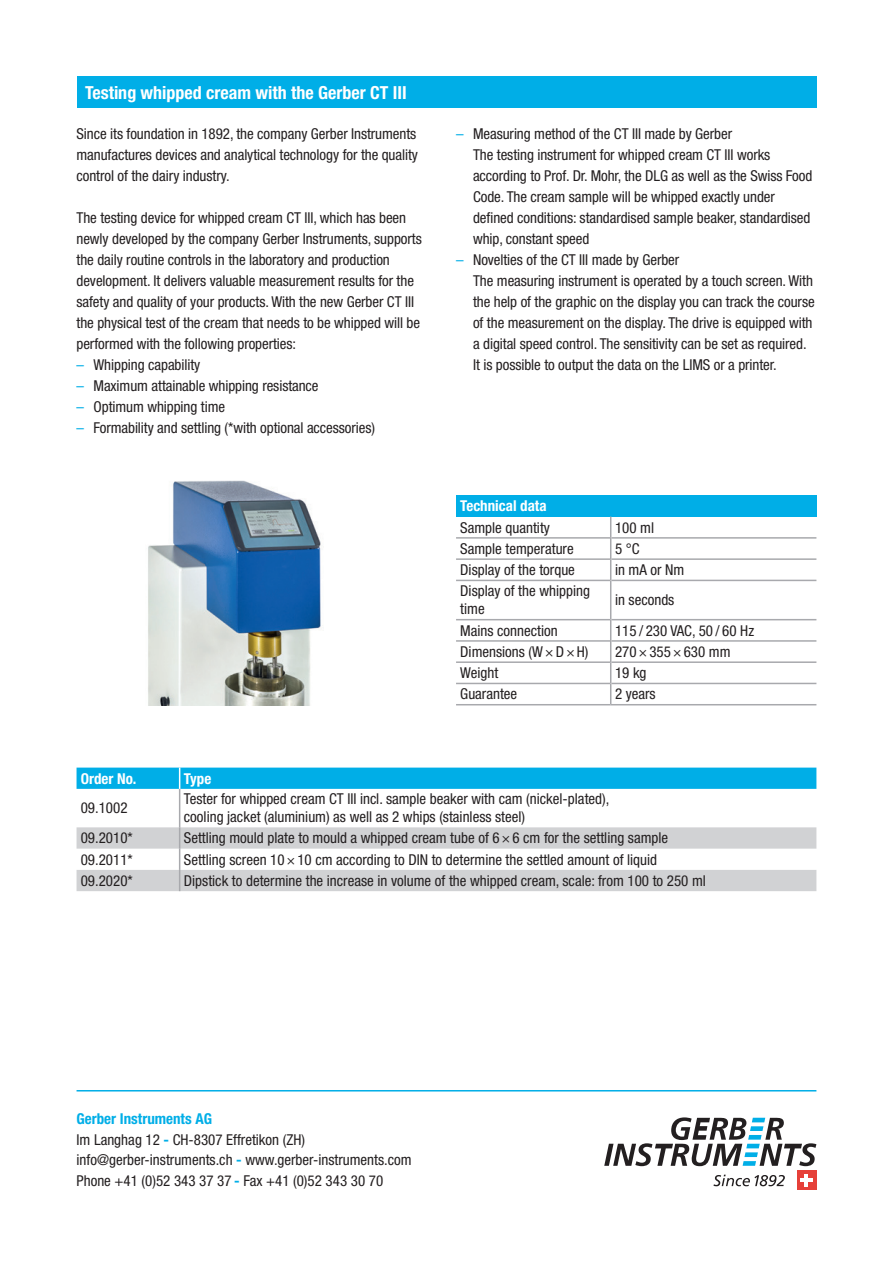
<style>
.page{position:relative;width:893px;height:1263px;background:#fff}
.page>*{position:absolute;margin:0;border:0;box-sizing:border-box;transform-origin:0 0}
.ZW{font:700 condensed 18px "Helvetica Neue LT Std";color:#fff}
.ZW-2{font:condensed 15px/21px "Helvetica Neue LT Std";letter-spacing:-.005em;color:#231f20}
.Grundtext{font:condensed 15px/18px "Helvetica Neue LT Std";color:#231f20}
.Tabellen_Text{font:condensed 15px/18px "Helvetica Neue LT Std";color:#231f20}
.Tabellen_Text-2{font:700 condensed 15px "Helvetica Neue LT Std";color:#fff}
.Grundtext_fett{font:700 condensed 15px "Helvetica Neue LT Std";color:#00aee7}
.s1{color:#00aee7}
.s2{font-weight:700;color:#00aee7}
</style>
<div class="page">
<img style="left:148px;top:480px;width:173px;height:226px">
<div style="left:77px;top:77px;width:739px;height:31px;background:#00aee7"></div>
<div style="left:456px;top:495px;width:360px;height:22px;background:#00aee7"></div>
<hr style="left:456px;top:537px;width:154px;height:2px;background:#a8a9ad">
<hr style="left:456px;top:558px;width:154px;height:2px;background:#a8a9ad">
<hr style="left:456px;top:580px;width:154px;height:1px;background:#a8a9ad">
<hr style="left:456px;top:619px;width:154px;height:1px;background:#a8a9ad">
<hr style="left:456px;top:640px;width:154px;height:2px;background:#a8a9ad">
<hr style="left:456px;top:661px;width:154px;height:2px;background:#a8a9ad">
<hr style="left:456px;top:683px;width:154px;height:1px;background:#a8a9ad">
<hr style="left:456px;top:704px;width:155px;height:1px;background:#a8a9ad">
<hr style="left:611px;top:537px;width:205px;height:2px;background:#a8a9ad">
<hr style="left:611px;top:558px;width:205px;height:2px;background:#a8a9ad">
<hr style="left:611px;top:580px;width:205px;height:1px;background:#a8a9ad">
<hr style="left:611px;top:619px;width:205px;height:1px;background:#a8a9ad">
<hr style="left:611px;top:640px;width:205px;height:2px;background:#a8a9ad">
<hr style="left:611px;top:661px;width:205px;height:2px;background:#a8a9ad">
<hr style="left:611px;top:683px;width:205px;height:1px;background:#a8a9ad">
<hr style="left:611px;top:704px;width:205px;height:1px;background:#a8a9ad">
<svg style="left:610px;top:517px;width:1px;height:63px"></svg>
<hr style="left:610px;top:580px;width:1px;height:40px;background:#a8a9ad">
<svg style="left:610px;top:620px;width:1px;height:84px"></svg>
<svg style="left:713px;top:1175px;width:72px;height:11px"></svg>
<div style="left:797px;top:1170px;width:19px;height:19px;background:#e64039"></div>
<hr style="left:804px;top:1173px;width:4px;height:13px;background:#fff">
<hr style="left:800px;top:1178px;width:13px;height:4px;background:#fff">
<svg style="left:604px;top:1117px;width:212px;height:49px"></svg>
<hr style="left:77px;top:1090px;width:739px;height:1px;background:#00aee7">
<svg style="left:77px;top:827px;width:739px;height:64px;fill:#d1d2d4"></svg>
<hr style="left:179px;top:789px;width:1px;height:38px;background:#a8a9ad">
<div style="left:77px;top:768px;width:739px;height:21px;background:#00aee7"></div>
<svg style="left:179px;top:827px;width:1px;height:64px"></svg>
<p class="ZW" style="left:85px;top:81px;width:323px">Testing whipped cream with the Gerber CT III</p>
<p class="ZW-2" style="left:77px;top:123px;width:343px;text-align:justify">Since its foundation in 1892, the company Gerber Instruments manufactures devices and analytical technology for the quality control of the dairy industry.</p>
<p class="ZW-2" style="left:77px;top:207px;width:347px">The testing device for whipped cream CT III, which has been newly developed by the company Gerber Instruments, supports the daily routine controls in the laboratory and production development. It delivers valuable measurement results for the safety and quality of your products. With the new Gerber CT III the physical test of the cream that needs to be whipped will be performed with the following properties:</p>
<p class="ZW-2" style="left:77px;top:354px;width:125px"><span class="s1">–</span> Whipping capability</p>
<p class="ZW-2" style="left:77px;top:375px;width:244px"><span class="s1">–</span> Maximum attainable whipping resistance</p>
<p class="ZW-2" style="left:77px;top:396px;width:150px"><span class="s1">–</span> Optimum whipping time</p>
<p class="ZW-2" style="left:77px;top:417px;width:300px"><span class="s1">–</span> Formability and settling (*with optional accessories)</p>
<p class="ZW-2" style="left:456px;top:123px;width:278px"><span class="s1">–</span> Measuring method of the CT III made by Gerber</p>
<p class="ZW-2" style="left:473px;top:144px;width:341px">The testing instrument for whipped cream CT III works according to Prof. Dr. Mohr, the DLG as well as the Swiss Food Code. The cream sample will be whipped exactly under defined conditions: standardised sample beaker, standardised whip, constant speed</p>
<p class="ZW-2" style="left:456px;top:249px;width:225px"><span class="s1">–</span> Novelties of the CT III made by Gerber</p>
<p class="ZW-2" style="left:473px;top:270px;width:343px">The measuring instrument is operated by a touch screen. With the help of the graphic on the display you can track the course of the measurement on the display. The drive is equipped with a digital speed control. The sensitivity can be set as required.<br>It is possible to output the data on the LIMS or a printer.</p>
<p class="Tabellen_Text-2" style="left:460px;top:497px;width:88px">Technical data</p>
<p class="Tabellen_Text" style="left:460px;top:518px;width:91px">Sample quantity</p>
<p class="Tabellen_Text" style="left:615px;top:518px;width:41px">100 ml</p>
<p class="Tabellen_Text" style="left:460px;top:539px;width:115px">Sample temperature</p>
<p class="Tabellen_Text" style="left:615px;top:539px;width:26px">5 °C</p>
<p class="Tabellen_Text" style="left:460px;top:561px;width:116px">Display of the torque</p>
<p class="Tabellen_Text" style="left:615px;top:561px;width:71px">in mA or Nm</p>
<p class="Tabellen_Text" style="left:460px;top:582px;width:131px">Display of the whipping time</p>
<p class="Tabellen_Text" style="left:615px;top:591px;width:61px">in seconds</p>
<p class="Tabellen_Text" style="left:460px;top:621px;width:99px">Mains connection</p>
<p class="Tabellen_Text" style="left:615px;top:621px;width:141px">115 / 230 VAC, 50 / 60 Hz</p>
<p class="Tabellen_Text" style="left:460px;top:642px;width:130px">Dimensions (W×D×H)</p>
<p class="Tabellen_Text" style="left:615px;top:642px;width:117px">270×355×630 mm</p>
<p class="Tabellen_Text" style="left:460px;top:664px;width:40px">Weight</p>
<p class="Tabellen_Text" style="left:615px;top:664px;width:33px">19 kg</p>
<p class="Tabellen_Text" style="left:460px;top:685px;width:58px">Guarantee</p>
<p class="Tabellen_Text" style="left:615px;top:685px;width:42px">2 years</p>
<p class="Tabellen_Text-2" style="left:81px;top:769px;width:57px">Order No.</p>
<p class="Tabellen_Text-2" style="left:184px;top:769px;width:29px">Type</p>
<p class="Tabellen_Text" style="left:81px;top:799px;width:48px">09.1002</p>
<p class="Grundtext" style="left:184px;top:790px;width:427px">Tester for whipped cream CT III incl. sample beaker with cam (nickel-plated), cooling jacket (aluminium) as well as 2 whips (stainless steel)</p>
<p class="Tabellen_Text" style="left:81px;top:829px;width:54px">09.2010*</p>
<p class="Grundtext" style="left:184px;top:829px;width:486px">Settling mould plate to mould a whipped cream tube of 6×6 cm for the settling sample</p>
<p class="Tabellen_Text" style="left:81px;top:850px;width:54px">09.2011*</p>
<p class="Grundtext" style="left:184px;top:850px;width:475px">Settling screen 10×10 cm according to DIN to determine the settled amount of liquid</p>
<p class="Tabellen_Text" style="left:81px;top:871px;width:54px">09.2020*</p>
<p class="Grundtext" style="left:184px;top:871px;width:523px">Dipstick to determine the increase in volume of the whipped cream, scale: from 100 to 250 ml</p>
<p class="Grundtext_fett" style="left:77px;top:1109px;width:137px">Gerber Instruments AG</p>
<p class="Grundtext" style="left:77px;top:1130px;width:230px">Im Langhag 12 <span class="s2">-</span> CH-8307 Effretikon (ZH)</p>
<p class="Grundtext" style="left:77px;top:1151px;width:337px">info@gerber-instruments.ch <span class="s2">-</span> www.gerber-instruments.com</p>
<p class="Grundtext" style="left:77px;top:1172px;width:308px">Phone +41 (0)52 343 37 37 <span class="s2">-</span> Fax +41 (0)52 343 30 70</p>
</div>
